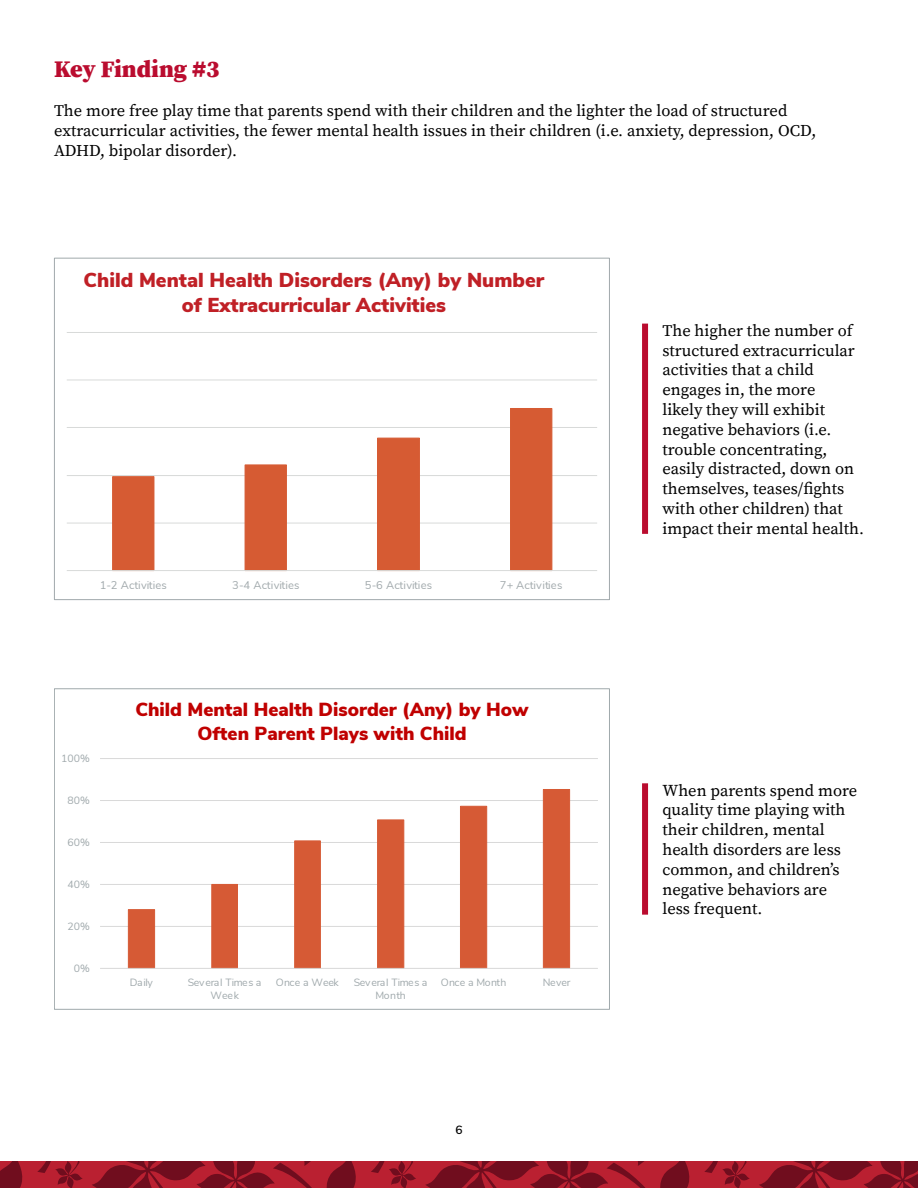
<style>
.page{position:relative;width:918px;height:1188px;background:#fff}
.page>*{position:absolute;margin:0;border:0;box-sizing:border-box;transform-origin:0 0}
.t1{font:900 24px "Buckeye Serif 2";color:#ba0c2f}
.t2{font:900 20.1px/25.7px "Buckeye Sans 2";color:#c02026;text-align:center}
.t3{font:900 18.9px/24.2px "Buckeye Sans 2";color:#c00000;text-align:center}
.t4{font:16.5px/19.8px "Buckeye Serif 2";color:#000}
.t5{font:16.5px/19.8px "Buckeye Serif 2";color:#000101}
.t6{font:600 12px "Buckeye Sans 2";color:#000}
.t7{font:11.25px "Buckeye Sans 2";color:#a1a9ac}
.t8{font:10.5px/13.6px "Buckeye Sans 2";letter-spacing:-.01em;color:#a0a9ac;text-align:center}
.t9{font:10.5px "Buckeye Sans 2";letter-spacing:.02em;color:#a0a9ac}
</style>
<div class="page">
<svg style="left:0;top:1161px;width:918px;height:27px;background:#961627"></svg>
<div style="left:642px;top:324px;width:6px;height:210px;background:#ba0c2f"></div>
<hr style="left:100px;top:926px;width:498px;height:1px;background:#d9d9d9">
<hr style="left:100px;top:884px;width:498px;height:1px;background:#d9d9d9">
<hr style="left:100px;top:842px;width:498px;height:1px;background:#d9d9d9">
<hr style="left:100px;top:800px;width:498px;height:1px;background:#d9d9d9">
<hr style="left:100px;top:758px;width:498px;height:1px;background:#d9d9d9">
<svg style="left:128px;top:789px;width:442px;height:179px"></svg>
<hr style="left:100px;top:968px;width:498px;height:1px;background:#d9d9d9">
<div style="left:642px;top:783px;width:6px;height:132px;background:#ba0c2f"></div>
<hr style="left:67px;top:332px;width:530px;height:1px;background:#d8dad9">
<hr style="left:67px;top:380px;width:530px;height:1px;background:#d8dad9">
<hr style="left:67px;top:427px;width:530px;height:1px;background:#d8dad9">
<hr style="left:67px;top:475px;width:530px;height:1px;background:#d8dad9">
<hr style="left:67px;top:523px;width:530px;height:1px;background:#d8dad9">
<svg style="left:112px;top:408px;width:441px;height:162px"></svg>
<hr style="left:67px;top:570px;width:530px;height:1px;background:#d8dad9">
<h1 class="t1" style="left:54px;top:55px;width:167px">Key Finding #3</h1>
<p class="t5" style="left:54px;top:101px;width:764px">The more free play time that parents spend with their children and the lighter the load of structured extracurricular activities, the fewer mental health issues in their children (i.e. anxiety, depression, OCD,<br>ADHD, bipolar disorder).</p>
<p class="t2" style="left:84px;top:267px;width:462px">Child Mental Health Disorders (Any) by Number of Extracurricular Activities</p>
<p class="t7" style="left:100px;top:578px;width:69px">1-2 Activities</p>
<p class="t7" style="left:232px;top:578px;width:69px">3-4 Activities</p>
<p class="t7" style="left:365px;top:578px;width:69px">5-6 Activities</p>
<p class="t7" style="left:500px;top:578px;width:64px">7+ Activities</p>
<p class="t8" style="left:61px;top:752px;width:30px">100%</p>
<p class="t8" style="left:68px;top:794px;width:24px">80%</p>
<p class="t8" style="left:68px;top:836px;width:24px">60%</p>
<p class="t8" style="left:68px;top:878px;width:24px">40%</p>
<p class="t8" style="left:68px;top:919px;width:24px">20%</p>
<p class="t8" style="left:74px;top:961px;width:18px">0%</p>
<p class="t3" style="left:135px;top:697px;width:395px">Child Mental Health Disorder (Any) by How<br>Often Parent Plays with Child</p>
<p class="t8" style="left:130px;top:975px;width:25px">Daily</p>
<p class="t8" style="left:188px;top:975px;width:75px">Several Times a<br>Week</p>
<p class="t8" style="left:276px;top:975px;width:64px">Once a Week</p>
<p class="t8" style="left:354px;top:975px;width:75px">Several Times a<br>Month</p>
<p class="t9" style="left:441px;top:976px;width:67px">Once a Month</p>
<p class="t8" style="left:543px;top:975px;width:29px">Never</p>
<p class="t6" style="left:455px;top:1122px;width:9px">6</p>
<p class="t4" style="left:662px;top:321px;width:203px">The higher the number of structured extracurricular activities that a child engages in, the more<br>likely they will exhibit negative behaviors (i.e. trouble concentrating, easily distracted, down on themselves, teases/fights with other children) that impact their mental health.</p>
<p class="t4" style="left:662px;top:781px;width:196px">When parents spend more quality time playing with their children, mental health disorders are less common, and children’s negative behaviors are less frequent.</p>
</div>
